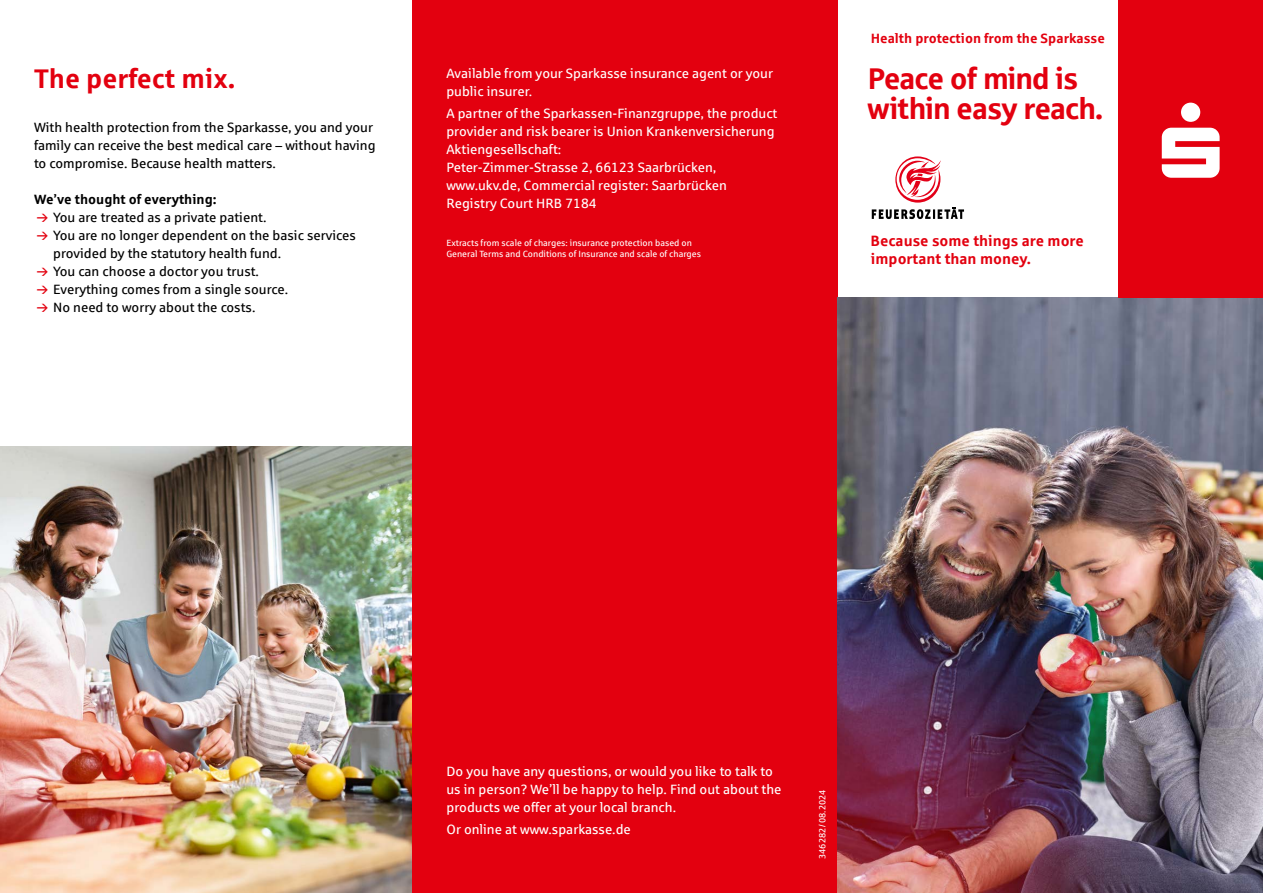
<style>
.page{position:relative;width:1263px;height:893px;background:#fff}
.page>*{position:absolute;margin:0;border:0;box-sizing:border-box;transform-origin:0 0}
.t1{font:30px/30px "Sparkasse Head";color:#e3000f}
.t2{font:700 27px "Sparkasse Rg";color:#e3000f}
.t3{font:700 15px/18px "Sparkasse Rg";color:#e3000f}
.t4{font:13.5px/18px "Sparkasse Rg";color:#fff}
.t5{font:13.5px/18px "Sparkasse Rg";color:#000}
.t6{font:700 13.5px "Sparkasse Rg";color:#e3000f}
.t7{font:700 13.5px "Sparkasse Rg";color:#000}
.t8{font:9px/10.8px "Sparkasse Rg";color:#fff}
</style>
<div class="page">
<img style="left:0;top:446px;width:412px;height:447px">
<div style="left:412px;top:0;width:426px;height:893px;background:#e3000f"></div>
<img style="left:838px;top:298px;width:425px;height:595px">
<div style="left:1118px;top:0;width:145px;height:298px;background:#e3000f"></div>
<svg style="left:1162px;top:103px;width:57px;height:75px"></svg>
<svg style="left:872px;top:156px;width:92px;height:63px"></svg>
<h2 class="t2" style="left:34px;top:61px;width:203px">The perfect mix.</h2>
<p class="t5" style="left:34px;top:118px;width:343px">With health protection from the Sparkasse, you and your family can receive the best medical care – without having to compromise. Because health matters.</p>
<p class="t7" style="left:34px;top:191px;width:184px">We’ve thought of everything:</p>
<p class="t5" style="left:53px;top:208px;width:304px">You are treated as a private patient.<br>You are no longer dependent on the basic services provided by the statutory health fund.<br>You can choose a doctor you trust.<br>Everything comes from a single source.<br>No need to worry about the costs.</p>
<p class="t4" style="left:446px;top:64px;width:328px">Available from your Sparkasse insurance agent or your public insurer.</p>
<p class="t4" style="left:446px;top:104px;width:333px">A partner of the Sparkassen-Finanzgruppe, the product provider and risk bearer is Union Krankenversicherung Aktiengesellschaft:<br>Peter-Zimmer-Strasse 2, 66123 Saarbrücken, www.ukv.de, Commercial register: Saarbrücken Registry Court HRB 7184</p>
<p class="t8" style="left:446px;top:238px;width:256px">Extracts from scale of charges: insurance protection based on<br>General Terms and Conditions of Insurance and scale of charges</p>
<p class="t6" style="left:871px;top:30px;width:236px">Health protection from the Sparkasse</p>
<h1 class="t1" style="left:867px;top:62px;width:237px">Peace of mind is within easy reach.</h1>
<p class="t3" style="left:870px;top:231px;width:215px">Because some things are more important than money.</p>
<p class="t4" style="left:446px;top:762px;width:337px">Do you have any questions, or would you like to talk to us in person? We’ll be happy to help. Find out about the products we offer at your local branch.</p>
<p class="t4" style="left:446px;top:820px;width:186px">Or online at www.sparkasse.de</p>
<p class="t8" style="left:817px;top:859px;width:71px;rotate:-90deg">346282/08.2024</p>
</div>
